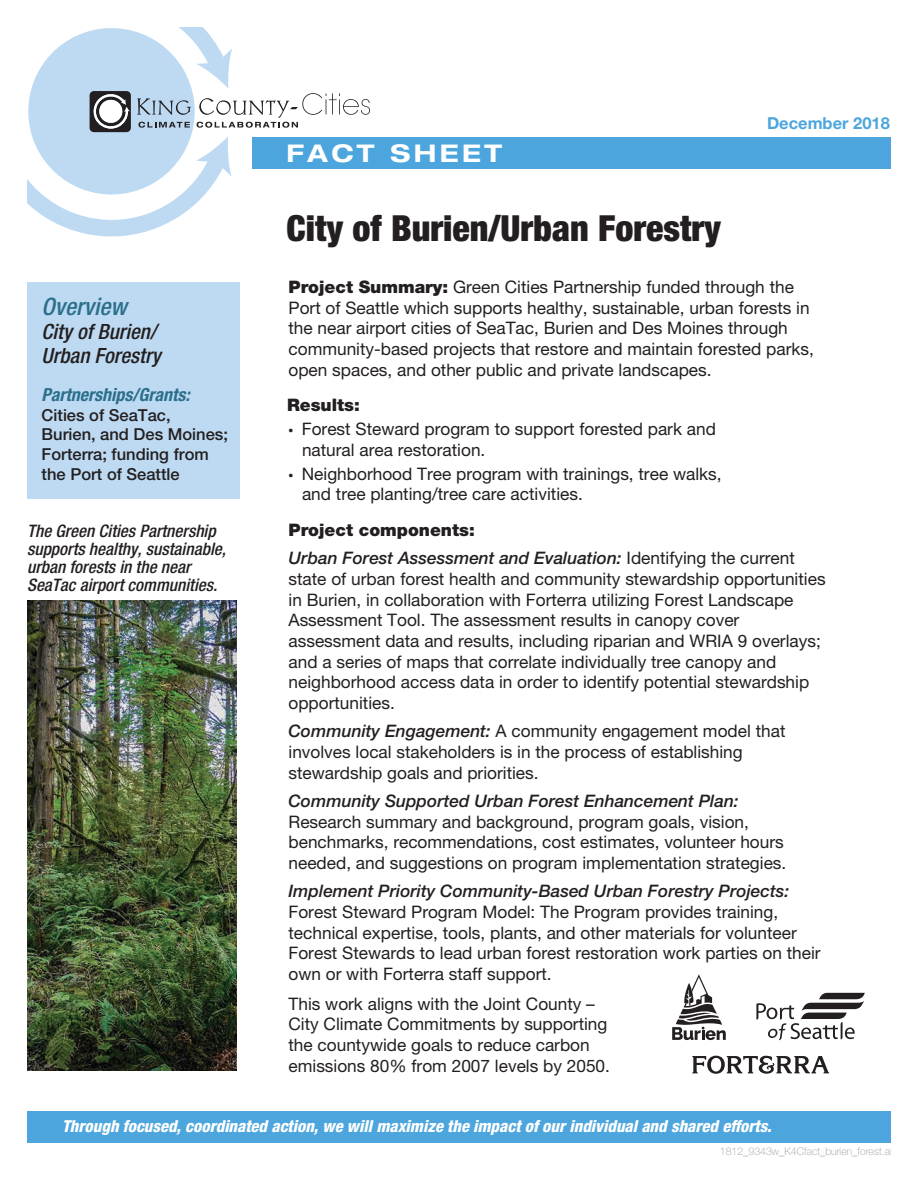
<style>
.page{position:relative;width:918px;height:1188px;background:#fff}
.page>*{position:absolute;margin:0;border:0;box-sizing:border-box;transform-origin:0 0}
.t1{font:900 condensed 36px "Helvetica Neue LT Std";color:#231f20}
.t2{font:700 expanded 24.45px "Helvetica Neue LT Std";letter-spacing:.14em;color:#fff}
.t3{font:italic 500 condensed 24px "Helvetica Neue LT Std";color:#2c6f8b}
.t4{font:italic 500 condensed 21px/24px "Helvetica Neue LT Std";color:#231f20}
.t5{font:italic 700 condensed 18px "Helvetica Neue LT Std";color:#2c6f8b}
.t6{font:17.25px/20.7px "Helvetica Neue LT Std";color:#231f20}
.t7{font:italic 500 17.25px/28.2px "Helvetica Neue LT Std";color:#231f20}
.t8{font:italic 500 condensed 17.25px/18px "Helvetica Neue LT Std";color:#231f20}
.t9{font:900 17.25px "Helvetica Neue LT Std";color:#231f20}
.t10{font:italic 800 condensed 16.5px "Helvetica Neue LT Std";color:#fff}
.t11{font:500 16.5px/19.8px "Helvetica Neue LT Std";color:#231f20}
.t12{font:700 16.5px "Helvetica Neue LT Std";color:#4ca6dd}
.t13{font:100 10.5px "Helvetica Neue LT Std";color:#949698}
.s1{font-weight:900}
.s2{font-family:"Myriad Pro"}
.s3{font-weight:900;font-style:normal}
.s4{font-weight:400;font-style:normal}
.s5{font-weight:500;font-style:italic}
</style>
<div class="page">
<div style="left:253px;top:137px;width:638px;height:32px;background:#4ca6dd"></div>
<div style="left:27px;top:1111px;width:864px;height:32px;background:#4ca6dd"></div>
<svg style="left:27px;top:27px;width:343px;height:210px"></svg>
<img style="left:27px;top:600px;width:210px;height:470px">
<div style="left:27px;top:283px;width:212px;height:216px;background:#bddaf2"></div>
<svg style="left:672px;top:974px;width:54px;height:66px"></svg>
<svg style="left:756px;top:993px;width:109px;height:47px"></svg>
<svg style="left:692px;top:1056px;width:137px;height:18px"></svg>
<h3 class="t3" style="left:42px;top:292px;width:87px">Overview</h3>
<p class="t4" style="left:42px;top:320px;width:120px">City of Burien/<br>Urban Forestry</p>
<p class="t5" style="left:42px;top:383px;width:150px">Partnerships/Grants:</p>
<p class="t11" style="left:42px;top:405px;width:188px">Cities of SeaTac,<br>Burien, and Des Moines;<br>Forterra; funding from the Port of Seattle</p>
<p class="t8" style="left:27px;top:522px;width:200px">The Green Cities Partnership supports healthy, sustainable, urban forests in the near<br>SeaTac airport communities.</p>
<h2 class="t2" style="left:287px;top:138px;width:217px">FACT SHEET</h2>
<h1 class="t1" style="left:287px;top:206px;width:436px">City of Burien/Urban Forestry</h1>
<p class="t12" style="left:767px;top:113px;width:124px">December 2018</p>
<p class="t6" style="left:289px;top:276px;width:527px"><span class="s1">Project Summary:</span> Green Cities Partnership funded through the Port of Seattle which supports healthy, sustainable, urban forests in the near airport cities of SeaTac, Burien and Des Moines through community-based projects that restore and maintain forested parks, open spaces, and other public and private landscapes.</p>
<p class="t9" style="left:287px;top:395px;width:74px">Results:</p>
<p class="t6" style="left:302px;top:418px;width:415px;text-indent:-14px"><span class="s2">•</span> Forest Steward program to support forested park and natural area restoration.</p>
<p class="t6" style="left:302px;top:463px;width:421px;text-indent:-14px"><span class="s2">•</span> Neighborhood Tree program with trainings, tree walks, and tree planting/tree care activities.</p>
<p class="t7" style="left:289px;top:516px;width:508px"><span class="s3">Project components:<br></span>Urban Forest Assessment and Evaluation: <span class="s4">Identifying the current</span></p>
<p class="t6" style="left:289px;top:568px;width:539px">state of urban forest health and community stewardship opportunities in Burien, in collaboration with Forterra utilizing Forest Landscape Assessment Tool. The assessment results in canopy cover assessment data and results, including riparian and WRIA 9 overlays; and a series of maps that correlate individually tree canopy and neighborhood access data in order to identify potential stewardship opportunities.</p>
<p class="t6" style="left:289px;top:721px;width:498px"><span class="s5">Community Engagement:</span> A community engagement model that involves local stakeholders is in the process of establishing stewardship goals and priorities.</p>
<p class="t7" style="left:289px;top:786px;width:452px">Community Supported Urban Forest Enhancement Plan:</p>
<p class="t6" style="left:289px;top:811px;width:499px">Research summary and background, program goals, vision, benchmarks, recommendations, cost estimates, volunteer hours needed, and suggestions on program implementation strategies.</p>
<p class="t7" style="left:289px;top:877px;width:502px">Implement Priority Community-Based Urban Forestry Projects:</p>
<p class="t6" style="left:289px;top:901px;width:534px">Forest Steward Program Model: The Program provides training, technical expertise, tools, plants, and other materials for volunteer Forest Stewards to lead urban forest restoration work parties on their own or with Forterra staff support.</p>
<p class="t6" style="left:289px;top:993px;width:323px">This work aligns with the Joint County – City Climate Commitments by supporting the countywide goals to reduce carbon emissions 80% from 2007 levels by 2050.</p>
<p class="t10" style="left:62px;top:1116px;width:711px">Through focused, coordinated action, we will maximize the impact of our individual and shared efforts.</p>
<p class="t13" style="left:720px;top:1145px;width:173px">1812_9343w_K4Cfact_burien_forest.ai</p>
</div>
